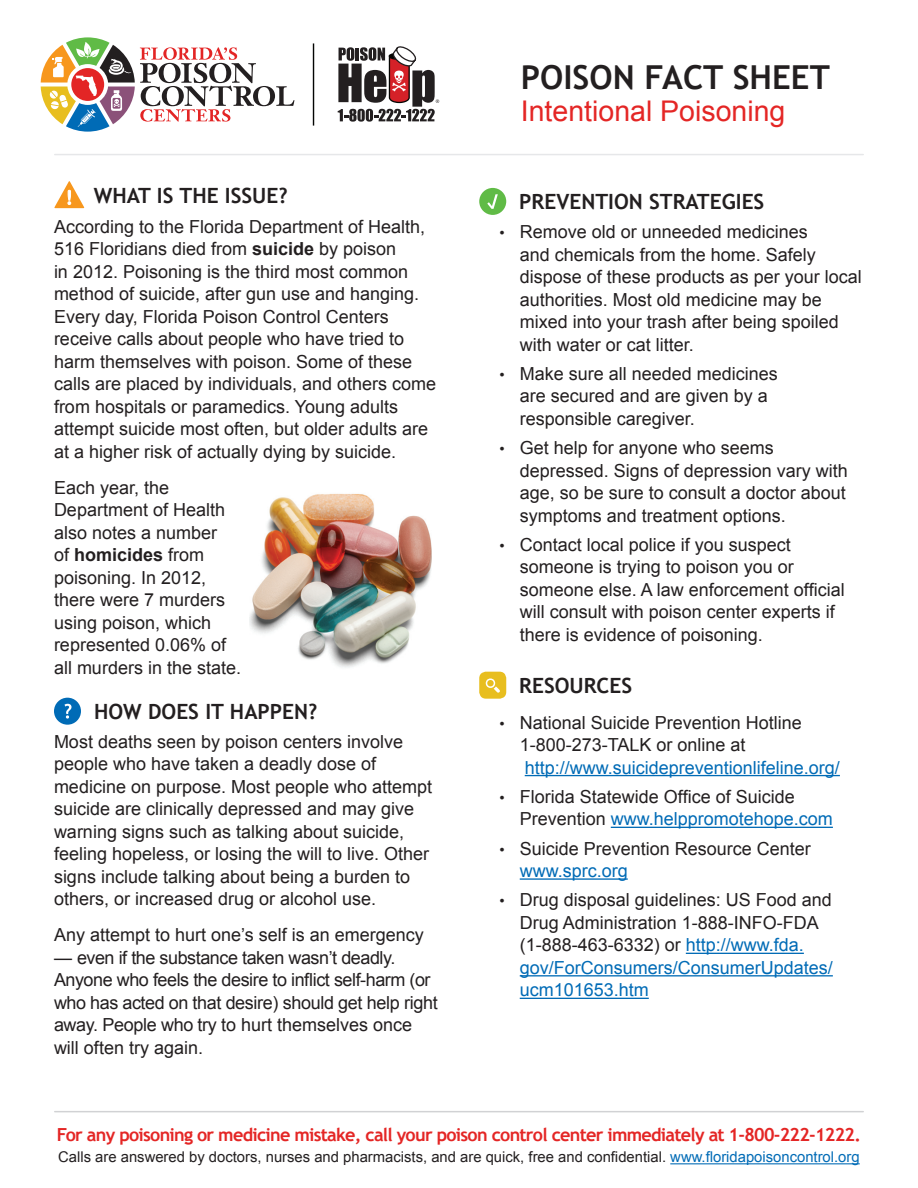
<style>
.page{position:relative;width:918px;height:1188px;background:#fff}
.page>*{position:absolute;margin:0;border:0;box-sizing:border-box;transform-origin:0 0}
.t1{font:700 33px "Trebuchet MS";color:#231f20}
.t2{font:28.5px "Arial";color:#e42625}
.t3{font:700 21px "Trebuchet MS";color:#231f20}
.t4{font:18px/22.5px "Arial";color:#231f20}
.t5{font:18px/22.5px "Arial";letter-spacing:-.025em;color:#231f20}
.t6{font:700 18px "Trebuchet MS";letter-spacing:-.04em;color:#e42625}
.t7{font:14.85px "Arial";color:#231f20}
.s1{font-weight:700}
.s2{font-size:15px}
.s3{color:#006bb6}
</style>
<div class="page">
<svg style="left:41px;top:37px;width:253px;height:95px"></svg>
<svg style="left:338px;top:46px;width:101px;height:76px"></svg>
<hr style="left:313px;top:43px;width:1px;height:83px;background:#040503">
<hr style="left:55px;top:154px;width:808px;height:1px;background:#e6e7e9">
<svg style="left:54px;top:181px;width:31px;height:27px"></svg>
<div style="left:54px;top:698px;width:27px;height:27px;background:#006bb6;border-radius:50%"></div>
<svg style="left:64px;top:704px;width:8px;height:15px"></svg>
<hr style="left:525px;top:775px;width:315px;height:1px;background:#006bb6">
<hr style="left:611px;top:827px;width:222px;height:1px;background:#006bb6">
<hr style="left:520px;top:878px;width:108px;height:2px;background:#006bb6">
<hr style="left:686px;top:953px;width:118px;height:1px;background:#006bb6">
<hr style="left:520px;top:975px;width:313px;height:1px;background:#006bb6">
<hr style="left:520px;top:998px;width:129px;height:1px;background:#006bb6">
<div style="left:479px;top:188px;width:27px;height:27px;background:#60bb46;border-radius:50%"></div>
<svg style="left:487px;top:194px;width:11px;height:15px"></svg>
<div style="left:479px;top:672px;width:27px;height:27px;background:#e8be1f;border-radius:7px"></div>
<svg style="left:485px;top:678px;width:15px;height:15px"></svg>
<img style="left:249px;top:493px;width:183px;height:175px">
<hr style="left:55px;top:1111px;width:808px;height:1px;background:#d1d2d4">
<hr style="left:670px;top:1163px;width:190px;height:1px;background:#006bb6">
<p class="t3" style="left:94px;top:183px;width:195px">WHAT IS THE ISSUE?</p>
<p class="t4" style="left:54px;top:215px;width:384px">According to the Florida Department of Health, 516 Floridians died from <span class="s1">suicide</span> by poison<br>in 2012. Poisoning is the third most common method of suicide, after gun use and hanging.<br>Every day, Florida Poison Control Centers receive calls about people who have tried to harm themselves with poison. Some of these calls are placed by individuals, and others come from hospitals or paramedics. Young adults attempt suicide most often, but older adults are at a higher risk of actually dying by suicide.</p>
<p class="t4" style="left:54px;top:476px;width:189px">Each year, the<br>Department of Health also notes a number<br>of <span class="s1">homicides</span> from poisoning. In 2012, there were 7 murders using poison, which represented 0.06% of all murders in the state.</p>
<p class="t3" style="left:94px;top:698px;width:225px">HOW DOES IT HAPPEN?</p>
<p class="t4" style="left:54px;top:730px;width:380px">Most deaths seen by poison centers involve people who have taken a deadly dose of medicine on purpose. Most people who attempt suicide are clinically depressed and may give warning signs such as talking about suicide, feeling hopeless, or losing the will to live. Other signs include talking about being a burden to others, or increased drug or alcohol use.</p>
<p class="t4" style="left:54px;top:924px;width:371px">Any attempt to hurt one’s self is an emergency</p>
<p class="t5" style="left:54px;top:946px;width:385px">— even if the substance taken wasn’t deadly.<br>Anyone who feels the desire to inflict self-harm (or who has acted on that desire) should get help right away. People who try to hurt themselves once will often try again.</p>
<p class="t1" style="left:521px;top:57px;width:311px">POISON FACT SHEET</p>
<p class="t2" style="left:521px;top:92px;width:266px">Intentional Poisoning</p>
<p class="t3" style="left:519px;top:188px;width:247px">PREVENTION STRATEGIES</p>
<p class="t4" style="left:520px;top:221px;width:344px;text-indent:-20px"><span class="s2">•</span> Remove old or unneeded medicines<br>and chemicals from the home. Safely dispose of these products as per your local authorities. Most old medicine may be mixed into your trash after being spoiled with water or cat litter.</p>
<p class="t4" style="left:520px;top:363px;width:260px;text-indent:-20px"><span class="s2">•</span> Make sure all needed medicines are secured and are given by a responsible caregiver.</p>
<p class="t4" style="left:520px;top:437px;width:330px;text-indent:-20px"><span class="s2">•</span> Get help for anyone who seems depressed. Signs of depression vary with age, so be sure to consult a doctor about symptoms and treatment options.</p>
<p class="t4" style="left:520px;top:534px;width:327px;text-indent:-20px"><span class="s2">•</span> Contact local police if you suspect someone is trying to poison you or someone else. A law enforcement official will consult with poison center experts if there is evidence of poisoning.</p>
<p class="t3" style="left:519px;top:672px;width:114px">RESOURCES</p>
<p class="t4" style="left:520px;top:711px;width:322px;text-indent:-20px"><span class="s2">•</span> National Suicide Prevention Hotline<br>1-800-273-TALK or online at <span class="s3">http://www.suicidepreventionlifeline.org/</span></p>
<p class="t4" style="left:520px;top:786px;width:315px;text-indent:-20px"><span class="s2">•</span> Florida Statewide Office of Suicide<br>Prevention <span class="s3">www.helppromotehope.com</span></p>
<p class="t4" style="left:520px;top:837px;width:293px;text-indent:-20px"><span class="s2">•</span> Suicide Prevention Resource Center <span class="s3">www.sprc.org</span></p>
<p class="t4" style="left:520px;top:889px;width:315px;text-indent:-20px"><span class="s2">•</span> Drug disposal guidelines: US Food and Drug Administration 1-888-INFO-FDA (1-888-463-6332) or <span class="s3">http://www.fda. gov/ForConsumers/ConsumerUpdates/ ucm101653.htm</span></p>
<p class="t6" style="left:57px;top:1124px;width:806px">For any poisoning or medicine mistake, call your poison control center immediately at 1-800-222-1222.</p>
<p class="t7" style="left:58px;top:1147px;width:803px">Calls are answered by doctors, nurses and pharmacists, and are quick, free and confidential. <span class="s3">www.floridapoisoncontrol.org</span></p>
</div>
